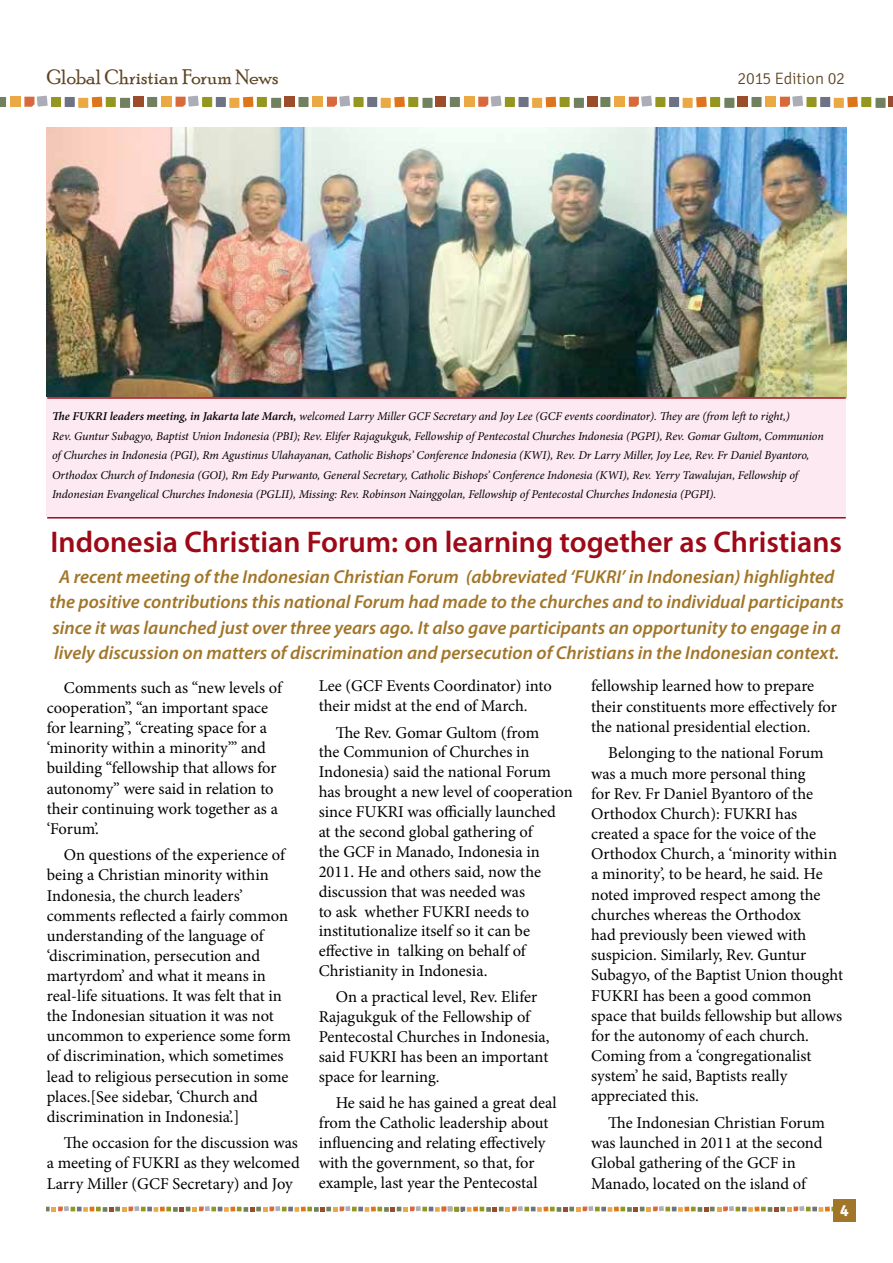
<style>
.page{position:relative;width:893px;height:1263px;background:#fff}
.page>*{position:absolute;margin:0;border:0;box-sizing:border-box;transform-origin:0 0}
.t1{font:600 30px "Myriad Pro";color:#9e0917}
.t2{font:21px "Poor Richard";color:#5d4321}
.t3{font:italic 600 18.75px/25.5px "Myriad Pro";color:#a27629;text-align:center}
.t4{font:16.5px/20.2px "Minion Pro";color:#000}
.t5{font:300 16.5px "Signika Negative";letter-spacing:-.005em;color:#5d4321}
.t6{font:700 16.5px "Signika Negative";color:#fff}
.t7{font:italic 12px/19.5px "Minion Pro";letter-spacing:-.01em;color:#000}
.s1{font-weight:600}
</style>
<div class="page">
<div style="left:65px;top:97px;width:10px;height:10px;background:#6d7285"></div>
<div style="left:78px;top:98px;width:10px;height:10px;background:#eaa945"></div>
<div style="left:10px;top:97px;width:10px;height:10px;background:#eaa945"></div>
<div style="left:106px;top:97px;width:10px;height:10px;background:#93961f"></div>
<div style="left:51px;top:97px;width:10px;height:10px;background:#93961f"></div>
<svg style="left:92px;top:97px;width:10px;height:10px"></svg>
<div style="left:120px;top:98px;width:10px;height:10px;background:#71805e"></div>
<svg style="left:0;top:97px;width:6px;height:10px"></svg>
<svg style="left:24px;top:96px;width:24px;height:11px"></svg>
<div style="left:133px;top:97px;width:11px;height:10px;background:#9b4c2b"></div>
<div style="left:216px;top:97px;width:10px;height:10px;background:#6d7285"></div>
<div style="left:229px;top:98px;width:10px;height:10px;background:#eaa945"></div>
<div style="left:162px;top:97px;width:10px;height:10px;background:#eaa945"></div>
<div style="left:257px;top:97px;width:10px;height:10px;background:#93961f"></div>
<div style="left:202px;top:97px;width:10px;height:10px;background:#93961f"></div>
<svg style="left:243px;top:97px;width:10px;height:10px"></svg>
<div style="left:271px;top:98px;width:10px;height:10px;background:#71805e"></div>
<div style="left:147px;top:97px;width:10px;height:10px;background:#71805e"></div>
<svg style="left:176px;top:96px;width:23px;height:11px"></svg>
<div style="left:285px;top:97px;width:10px;height:10px;background:#9b4c2b"></div>
<div style="left:367px;top:97px;width:10px;height:10px;background:#6d7285"></div>
<div style="left:381px;top:98px;width:10px;height:10px;background:#eaa945"></div>
<div style="left:313px;top:97px;width:10px;height:10px;background:#eaa945"></div>
<div style="left:408px;top:97px;width:10px;height:10px;background:#93961f"></div>
<div style="left:353px;top:97px;width:11px;height:10px;background:#93961f"></div>
<svg style="left:394px;top:97px;width:11px;height:10px"></svg>
<div style="left:422px;top:98px;width:11px;height:10px;background:#71805e"></div>
<div style="left:298px;top:97px;width:11px;height:10px;background:#71805e"></div>
<svg style="left:327px;top:96px;width:23px;height:11px"></svg>
<div style="left:436px;top:97px;width:10px;height:10px;background:#9b4c2b"></div>
<div style="left:518px;top:97px;width:11px;height:10px;background:#6d7285"></div>
<div style="left:532px;top:98px;width:10px;height:10px;background:#eaa945"></div>
<div style="left:464px;top:97px;width:10px;height:10px;background:#eaa945"></div>
<div style="left:560px;top:97px;width:10px;height:10px;background:#93961f"></div>
<div style="left:505px;top:97px;width:10px;height:10px;background:#93961f"></div>
<svg style="left:546px;top:97px;width:10px;height:10px"></svg>
<div style="left:574px;top:98px;width:10px;height:10px;background:#71805e"></div>
<div style="left:450px;top:97px;width:10px;height:10px;background:#71805e"></div>
<svg style="left:478px;top:96px;width:23px;height:11px"></svg>
<div style="left:587px;top:97px;width:10px;height:10px;background:#9b4c2b"></div>
<div style="left:669px;top:97px;width:10px;height:10px;background:#6d7285"></div>
<div style="left:683px;top:98px;width:10px;height:10px;background:#eaa945"></div>
<div style="left:615px;top:97px;width:10px;height:10px;background:#eaa945"></div>
<div style="left:710px;top:97px;width:10px;height:10px;background:#93961f"></div>
<div style="left:655px;top:97px;width:10px;height:10px;background:#93961f"></div>
<svg style="left:696px;top:97px;width:11px;height:10px"></svg>
<div style="left:724px;top:98px;width:10px;height:10px;background:#71805e"></div>
<div style="left:600px;top:97px;width:10px;height:10px;background:#71805e"></div>
<svg style="left:629px;top:96px;width:23px;height:11px"></svg>
<div style="left:738px;top:97px;width:10px;height:10px;background:#9b4c2b"></div>
<div style="left:820px;top:97px;width:10px;height:10px;background:#6d7285"></div>
<div style="left:834px;top:98px;width:10px;height:10px;background:#eaa945"></div>
<div style="left:766px;top:97px;width:10px;height:10px;background:#eaa945"></div>
<div style="left:861px;top:97px;width:10px;height:10px;background:#93961f"></div>
<div style="left:806px;top:97px;width:11px;height:10px;background:#93961f"></div>
<svg style="left:847px;top:97px;width:11px;height:10px"></svg>
<div style="left:875px;top:98px;width:11px;height:10px;background:#71805e"></div>
<div style="left:751px;top:97px;width:10px;height:10px;background:#71805e"></div>
<svg style="left:780px;top:96px;width:23px;height:11px"></svg>
<hr style="left:889px;top:97px;width:4px;height:10px;background:#9b4c2b">
<svg style="left:47px;top:1206px;width:786px;height:6px"></svg>
<img style="left:47px;top:128px;width:799px;height:269px">
<div style="left:47px;top:398px;width:799px;height:119px;background:#fde9f1"></div>
<hr style="left:47px;top:517px;width:799px;height:1px;background:#9e0917">
<hr style="left:47px;top:397px;width:799px;height:2px;background:#9e0917">
<div style="left:833px;top:1199px;width:23px;height:22px;background:#a27629"></div>
<p class="t2" style="left:47px;top:64px;width:233px">Global Christian Forum News</p>
<p class="t5" style="left:738px;top:69px;width:109px">2015 Edition 02</p>
<p class="t7" style="left:52px;top:407px;width:773px"><span class="s1">The FUKRI leaders meeting, in Jakarta late March,</span> welcomed Larry Miller GCF Secretary and Joy Lee (GCF events coordinator). They are (from left to right,)<br>Rev. Guntur Subagyo, Baptist Union Indonesia (PBI); Rev. Elifer Rajagukguk, Fellowship of Pentecostal Churches Indonesia (PGPI), Rev. Gomar Gultom, Communion of Churches in Indonesia (PGI), Rm Agustinus Ulahayanan, Catholic Bishops’ Conference Indonesia (KWI), Rev. Dr Larry Miller, Joy Lee, Rev. Fr Daniel Byantoro, Orthodox Church of Indonesia (GOI), Rm Edy Purwanto, General Secretary, Catholic Bishops’ Conference Indonesia (KWI), Rev. Yerry Tawalujan, Fellowship of Indonesian Evangelical Churches Indonesia (PGLII), Missing: Rev. Robinson Nainggolan, Fellowship of Pentecostal Churches Indonesia (PGPI).</p>
<h1 class="t1" style="left:50px;top:523px;width:793px">Indonesia Christian Forum: on learning together as Christians</h1>
<p class="t3" style="left:50px;top:563px;width:796px">A recent meeting of the Indonesian Christian Forum (abbreviated ‘FUKRI’ in Indonesian) highlighted the positive contributions this national Forum had made to the churches and to individual participants since it was launched just over three years ago. It also gave participants an opportunity to engage in a lively discussion on matters of discrimination and persecution of Christians in the Indonesian context.</p>
<p class="t4" style="left:47px;top:678px;width:237px;text-indent:17px">Comments such as “new levels of cooperation”, “an important space for learning”, “creating space for a ‘minority within a minority’” and building “fellowship that allows for autonomy” were said in relation to their continuing work together as a ‘Forum’.</p>
<p class="t4" style="left:47px;top:845px;width:246px;text-indent:17px">On questions of the experience of being a Christian minority within Indonesia, the church leaders’ comments reflected a fairly common understanding of the language of ‘discrimination, persecution and martyrdom’ and what it means in real-life situations. It was felt that in the Indonesian situation it was not uncommon to experience some form of discrimination, which sometimes lead to religious persecution in some places.[See sidebar, ‘Church and discrimination in Indonesia’.]</p>
<p class="t4" style="left:47px;top:1133px;width:254px;text-align:justify;text-indent:17px">The occasion for the discussion was a meeting of FUKRI as they welcomed Larry Miller (GCF Secretary) and Joy</p>
<p class="t4" style="left:319px;top:676px;width:235px">Lee (GCF Events Coordinator) into their midst at the end of March.</p>
<p class="t4" style="left:319px;top:722px;width:256px;text-indent:17px">The Rev. Gomar Gultom (from<br>the Communion of Churches in<br>Indonesia) said the national Forum has brought a new level of cooperation since FUKRI was officially launched<br>at the second global gathering of<br>the GCF in Manado, Indonesia in<br>2011. He and others said, now the discussion that was needed was<br>to ask whether FUKRI needs to institutionalize itself so it can be effective in talking on behalf of<br>Christianity in Indonesia.</p>
<p class="t4" style="left:319px;top:987px;width:232px;text-indent:17px">On a practical level, Rev. Elifer<br>Rajagukguk of the Fellowship of<br>Pentecostal Churches in Indonesia, said FUKRI has been an important space for learning.</p>
<p class="t4" style="left:319px;top:1093px;width:239px;text-indent:17px">He said he has gained a great deal from the Catholic leadership about influencing and relating effectively with the government, so that, for example, last year the Pentecostal</p>
<p class="t4" style="left:591px;top:676px;width:247px">fellowship learned how to prepare their constituents more effectively for the national presidential election.</p>
<p class="t4" style="left:591px;top:743px;width:253px;text-indent:17px">Belonging to the national Forum was a much more personal thing<br>for Rev. Fr Daniel Byantoro of the<br>Orthodox Church): FUKRI has created a space for the voice of the<br>Orthodox Church, a ‘minority within a minority’, to be heard, he said. He noted improved respect among the churches whereas the Orthodox<br>had previously been viewed with suspicion. Similarly, Rev. Guntur<br>Subagyo, of the Baptist Union thought<br>FUKRI has been a good common space that builds fellowship but allows for the autonomy of each church.<br>Coming from a ‘congregationalist system’ he said, Baptists really appreciated this.</p>
<p class="t4" style="left:591px;top:1113px;width:236px;text-indent:17px">The Indonesian Christian Forum was launched in 2011 at the second<br>Global gathering of the GCF in<br>Manado, located on the island of</p>
<p class="t6" style="left:840px;top:1201px;width:10px">4</p>
</div>
